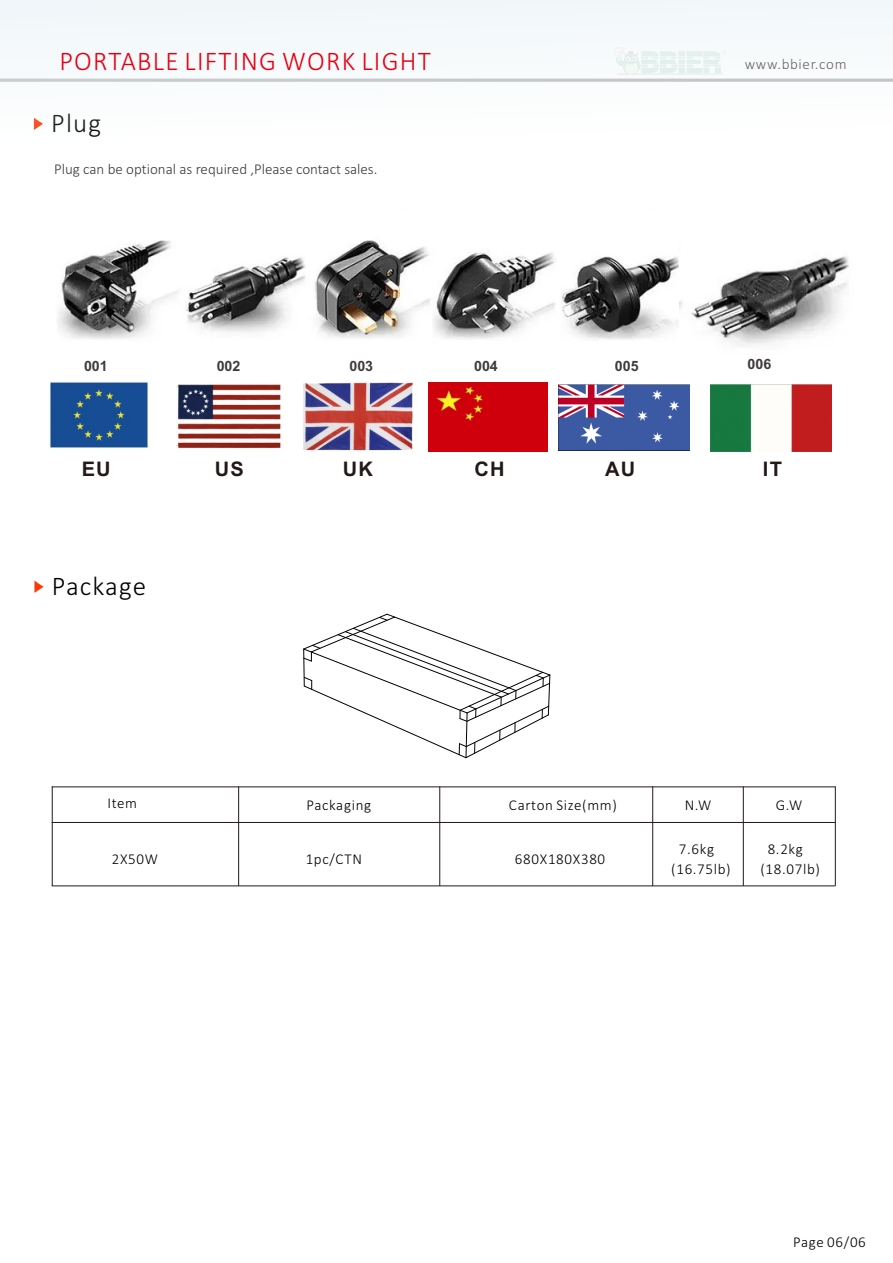
<style>
.page{position:relative;width:893px;height:1263px;background:#fff}
.page>*{position:absolute;margin:0;border:0;box-sizing:border-box;transform-origin:0 0}
.t1{font:300 27px "Calibri";letter-spacing:.045em;color:#e60013}
.t2{font:300 27px "Calibri";letter-spacing:.045em;color:#000}
.t3{font:700 20.1px "Arial";letter-spacing:.055em;color:#231916}
.t4{font:300 15px/20.7px "Calibri";letter-spacing:.045em;color:#000}
.t5{font:300 15px "Calibri";color:#3e3b3a}
.t6{font:300 15px "Calibri";letter-spacing:.045em;color:#231916}
.t7{font:700 14.25px "Arial";color:#3e3b3a}
</style>
<div class="page">
<div style="left:0;top:0;width:893px;height:137px;background:#f7fafc"></div>
<img style="left:57px;top:240px;width:623px;height:100px">
<img style="left:680px;top:256px;width:169px;height:90px">
<img style="left:50px;top:382px;width:98px;height:66px">
<img style="left:177px;top:384px;width:104px;height:65px">
<img style="left:303px;top:382px;width:110px;height:69px">
<div style="left:428px;top:382px;width:119px;height:69px;background:#cf000c"></div>
<img style="left:559px;top:384px;width:130px;height:66px">
<img style="left:711px;top:385px;width:120px;height:66px">
<svg style="left:34px;top:580px;width:10px;height:13px"></svg>
<hr style="left:52px;top:786px;width:1px;height:100px;background:#231916">
<hr style="left:238px;top:786px;width:1px;height:100px;background:#231916">
<hr style="left:439px;top:786px;width:1px;height:100px;background:#231916">
<hr style="left:652px;top:786px;width:1px;height:100px;background:#231916">
<hr style="left:743px;top:786px;width:1px;height:100px;background:#231916">
<hr style="left:835px;top:786px;width:1px;height:100px;background:#231916">
<hr style="left:52px;top:786px;width:783px;height:1px;background:#231916">
<hr style="left:52px;top:822px;width:783px;height:1px;background:#231916">
<hr style="left:52px;top:885px;width:783px;height:1px;background:#231916">
<svg style="left:303px;top:614px;width:247px;height:144px"></svg>
<h1 class="t1" style="left:59px;top:50px;width:373px">PORTABLE LIFTING WORK LIGHT</h1>
<h1 class="t2" style="left:51px;top:112px;width:52px">Plug</h1>
<p class="t5" style="left:54px;top:163px;width:325px">Plug can be optional as required ,Please contact sales.</p>
<p class="t6" style="left:745px;top:58px;width:103px">www.bbier.com</p>
<p class="t7" style="left:84px;top:360px;width:25px">001</p>
<p class="t7" style="left:217px;top:360px;width:25px">002</p>
<p class="t7" style="left:349px;top:360px;width:25px">003</p>
<p class="t7" style="left:474px;top:360px;width:25px">004</p>
<p class="t7" style="left:615px;top:360px;width:25px">005</p>
<p class="t7" style="left:748px;top:359px;width:25px">006</p>
<h2 class="t3" style="left:82px;top:461px;width:30px">EU</h2>
<h2 class="t3" style="left:215px;top:461px;width:30px">US</h2>
<h2 class="t3" style="left:343px;top:461px;width:32px">UK</h2>
<h2 class="t3" style="left:474px;top:461px;width:32px">CH</h2>
<h2 class="t3" style="left:605px;top:461px;width:32px">AU</h2>
<h2 class="t3" style="left:763px;top:461px;width:20px">IT</h2>
<h1 class="t2" style="left:52px;top:575px;width:96px">Package</h1>
<p class="t4" style="left:107px;top:794px;width:31px">Item</p>
<p class="t4" style="left:306px;top:796px;width:66px">Packaging</p>
<p class="t4" style="left:509px;top:796px;width:109px">Carton Size(mm)</p>
<p class="t4" style="left:685px;top:796px;width:28px">N.W</p>
<p class="t4" style="left:776px;top:796px;width:28px">G.W</p>
<p class="t4" style="left:112px;top:850px;width:48px">2X50W</p>
<p class="t4" style="left:306px;top:850px;width:58px">1pc/CTN</p>
<p class="t4" style="left:515px;top:850px;width:92px">680X180X380</p>
<p class="t4" style="left:671px;top:840px;width:61px;text-indent:8px">7.6kg (16.75lb)</p>
<p class="t4" style="left:760px;top:840px;width:61px;text-indent:7px">8.2kg (18.07lb)</p>
<p class="t4" style="left:793px;top:1233px;width:74px">Page 06/06</p>
</div>
